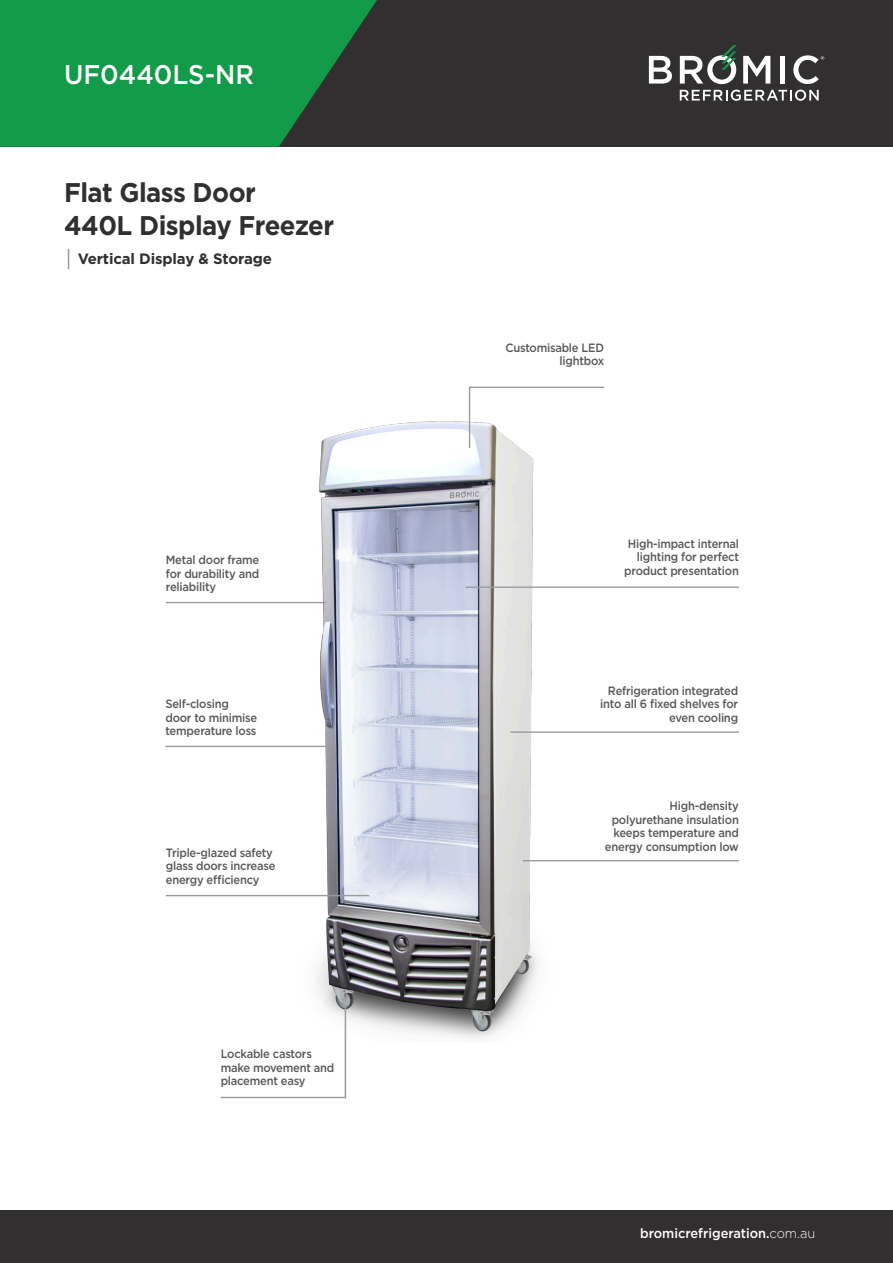
<style>
.page{position:relative;width:893px;height:1263px;background:#fff}
.page>*{position:absolute;margin:0;border:0;box-sizing:border-box;transform-origin:0 0}
.t1{font:700 27px "Gotham";letter-spacing:-.02em;color:#312f30;scale:.95 1}
.t2{font:500 27px "Gotham";color:#fff;scale:.95 1}
.t3{font:700 15px "Gotham";letter-spacing:-.01em;color:#312f30}
.t4{font:500 13.5px "Gotham";color:#fff;scale:.95 1}
.t5{font:500 12px/13.5px "Gotham";letter-spacing:-.02em;color:#57585a;text-align:right;scale:.93 1}
.s1{font-weight:300}
</style>
<div class="page">
<div style="left:0;top:0;width:893px;height:147px;background:#312f30"></div>
<svg style="left:0;top:0;width:377px;height:147px;fill:#129b49"></svg>
<div style="left:0;top:1211px;width:893px;height:52px;background:#312f30"></div>
<svg style="left:649px;top:56px;width:23px;height:28px"></svg>
<svg style="left:743px;top:56px;width:27px;height:28px"></svg>
<div style="left:780px;top:56px;width:5px;height:28px;background:#fff"></div>
<svg style="left:793px;top:55px;width:31px;height:29px"></svg>
<svg style="left:680px;top:45px;width:56px;height:39px"></svg>
<svg style="left:680px;top:90px;width:139px;height:11px"></svg>
<svg style="left:68px;top:249px;width:1px;height:20px"></svg>
<img style="left:294px;top:421px;width:276px;height:621px">
<hr style="left:523px;top:860px;width:216px;height:1px;background:#989a9d">
<hr style="left:510px;top:731px;width:229px;height:2px;background:#989a9d">
<hr style="left:221px;top:1097px;width:124px;height:1px;background:#989a9d">
<hr style="left:345px;top:1006px;width:1px;height:92px;background:#989a9d">
<hr style="left:165px;top:746px;width:171px;height:1px;background:#989a9d">
<hr style="left:166px;top:895px;width:203px;height:1px;background:#989a9d">
<svg style="left:468px;top:386px;width:137px;height:63px"></svg>
<hr style="left:466px;top:586px;width:273px;height:2px;background:#989a9d">
<hr style="left:166px;top:602px;width:160px;height:1px;background:#989a9d">
<p class="t2" style="left:64px;top:57px;width:201px">UF0440LS-NR</p>
<p class="t1" style="left:64px;top:175px;width:203px">Flat Glass Door</p>
<p class="t1" style="left:64px;top:208px;width:286px">440L Display Freezer</p>
<p class="t3" style="left:78px;top:249px;width:196px">Vertical Display &amp; Storage</p>
<p class="t5" style="left:166px;top:553px;width:102px;text-align:justify">Metal door frame for durability and reliability</p>
<p class="t5" style="left:165px;top:697px;width:100px;text-align:left">Self-closing door to minimise temperature loss</p>
<p class="t5" style="left:166px;top:845px;width:119px;text-align:left">Triple-glazed safety glass doors increase energy efficiency</p>
<p class="t5" style="left:221px;top:1047px;width:124px;text-align:left">Lockable castors make movement and placement easy</p>
<p class="t5" style="left:505px;top:340px;width:108px">Customisable LED lightbox</p>
<p class="t5" style="left:624px;top:537px;width:125px">High-impact internal lighting for perfect product presentation</p>
<p class="t5" style="left:600px;top:684px;width:150px">Refrigeration integrated into all 6 fixed shelves for even cooling</p>
<p class="t5" style="left:605px;top:799px;width:146px">High-density polyurethane insulation keeps temperature and energy consumption low</p>
<p class="t4" style="left:640px;top:1224px;width:186px">bromicrefrigeration.<span class="s1">com.au</span></p>
</div>
